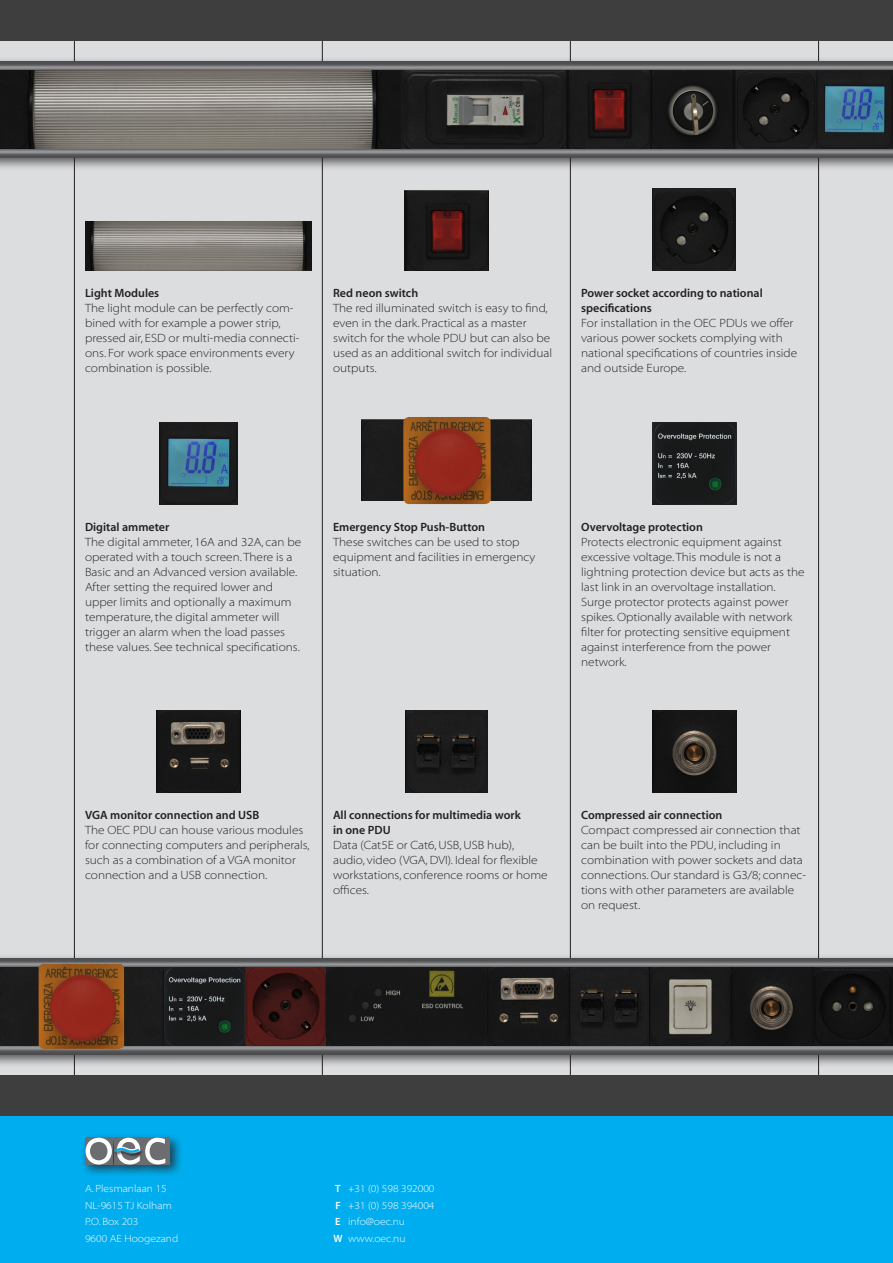
<style>
.page{position:relative;width:893px;height:1263px;background:#dcdddf}
.page>*{position:absolute;margin:0;border:0;box-sizing:border-box;transform-origin:0 0}
.t1{font:12px/15px "Myriad MM 215 700";color:#231f20}
.t2{font:12px/15px "Myriad MM 565 600";color:#231f20}
.t3{font:10.5px/16.5px "Myriad MM 215 700";color:#fff}
.s1{font-family:"Myriad MM 565 600"}
</style>
<div class="page">
<div style="left:0;top:1116px;width:893px;height:147px;background:#00aeef"></div>
<hr style="left:74px;top:0;width:1px;height:1094px;background:#231f20">
<hr style="left:322px;top:0;width:1px;height:1094px;background:#231f20">
<hr style="left:570px;top:0;width:1px;height:1094px;background:#231f20">
<hr style="left:818px;top:0;width:1px;height:1094px;background:#231f20">
<div style="left:0;top:0;width:893px;height:40px;background:#3e3e3f"></div>
<div style="left:0;top:1076px;width:893px;height:40px;background:#3e3e3f"></div>
<div style="left:80px;top:1132px;width:103px;height:46px;background:#231f20;opacity:.75"></div>
<svg style="left:85px;top:1137px;width:27px;height:28px"></svg>
<svg style="left:114px;top:1137px;width:27px;height:28px"></svg>
<div style="left:143px;top:1137px;width:27px;height:28px;background:#6c6d70"></div>
<svg style="left:86px;top:1138px;width:79px;height:26px"></svg>
<div style="left:0;top:57px;width:893px;height:114px;background:#231f20;opacity:.7"></div>
<img style="left:0;top:70px;width:401px;height:79px">
<img style="left:401px;top:70px;width:492px;height:79px">
<div style="left:0;top:149px;width:893px;height:11px;background:#231f20;opacity:.7"></div>
<div style="left:0;top:60px;width:893px;height:10px;background:#231f20;opacity:.7"></div>
<img style="left:404px;top:191px;width:85px;height:79px">
<div style="left:0;top:953px;width:893px;height:114px;background:#231f20;opacity:.7"></div>
<img style="left:0;top:966px;width:893px;height:80px">
<div style="left:0;top:956px;width:893px;height:10px;background:#231f20;opacity:.7"></div>
<div style="left:0;top:1046px;width:893px;height:10px;background:#231f20;opacity:.7"></div>
<img style="left:39px;top:963px;width:85px;height:86px">
<img style="left:85px;top:221px;width:227px;height:49px">
<img style="left:653px;top:188px;width:83px;height:82px">
<div style="left:362px;top:420px;width:169px;height:81px;background:#1c1c1c"></div>
<img style="left:404px;top:417px;width:87px;height:87px">
<img style="left:159px;top:422px;width:79px;height:82px">
<img style="left:652px;top:422px;width:85px;height:82px">
<img style="left:156px;top:710px;width:85px;height:82px">
<img style="left:405px;top:710px;width:83px;height:82px">
<img style="left:653px;top:710px;width:83px;height:82px">
<p class="t2" style="left:85px;top:286px;width:76px">Light Modules</p>
<p class="t1" style="left:85px;top:301px;width:216px">The light module can be perfectly com&shy;bined with for example a power strip, pressed air, ESD or multi-media connecti&shy;ons. For work space environments every combination is possible.</p>
<p class="t2" style="left:333px;top:286px;width:87px">Red neon switch</p>
<p class="t1" style="left:333px;top:301px;width:221px">The red illuminated switch is easy to find, even in the dark. Practical as a master switch for the whole PDU but can also be used as an additional switch for individual outputs.</p>
<p class="t2" style="left:581px;top:286px;width:183px">Power socket according to national specifications</p>
<p class="t1" style="left:581px;top:316px;width:218px">For installation in the OEC PDUs we offer various power sockets complying with national specifications of countries inside and outside Europe.</p>
<p class="t2" style="left:85px;top:520px;width:86px">Digital ammeter</p>
<p class="t1" style="left:85px;top:535px;width:218px">The digital ammeter, 16A and 32A, can be operated with a touch screen. There is a Basic and an Advanced version available.<br>After setting the required lower and upper limits and optionally a maximum temperature, the digital ammeter will trigger an alarm when the load passes these values. See technical specifications.</p>
<p class="t2" style="left:333px;top:520px;width:154px">Emergency Stop Push-Button</p>
<p class="t1" style="left:333px;top:535px;width:204px">These switches can be used to stop equipment and facilities in emergency situation.</p>
<p class="t2" style="left:581px;top:520px;width:123px">Overvoltage protection</p>
<p class="t1" style="left:581px;top:535px;width:225px">Protects electronic equipment against excessive voltage. This module is not a lightning protection device but acts as the last link in an overvoltage installation.<br>Surge protector protects against power spikes. Optionally available with network filter for protecting sensitive equipment against interference from the power network.</p>
<p class="t2" style="left:85px;top:808px;width:175px">VGA monitor connection and USB</p>
<p class="t1" style="left:85px;top:823px;width:226px">The OEC PDU can house various modules for connecting computers and peripherals, such as a combination of a VGA monitor connection and a USB connection.</p>
<p class="t2" style="left:333px;top:808px;width:189px">All connections for multimedia work in one PDU</p>
<p class="t1" style="left:333px;top:838px;width:216px">Data (Cat5E or Cat6, USB, USB hub), audio, video (VGA, DVI). Ideal for flexible workstations, conference rooms or home offices.</p>
<p class="t2" style="left:581px;top:808px;width:143px">Compressed air connection</p>
<p class="t1" style="left:581px;top:823px;width:226px">Compact compressed air connection that can be built into the PDU, including in combination with power sockets and data connections. Our standard is G3/8; connec&shy;tions with other parameters are available on request.</p>
<p class="t3" style="left:85px;top:1181px;width:95px">A. Plesmanlaan 15<br>NL-9615 TJ Kolham<br>P.O. Box 203<br>9600 AE Hoogezand</p>
<p class="t3" style="left:333px;top:1181px;width:102px"><span class="s1">T</span> +31 (0) 598 392000<br><span class="s1">F</span> +31 (0) 598 394004<br><span class="s1">E</span> info@oec.nu<br><span class="s1">W</span> www.oec.nu</p>
</div>
